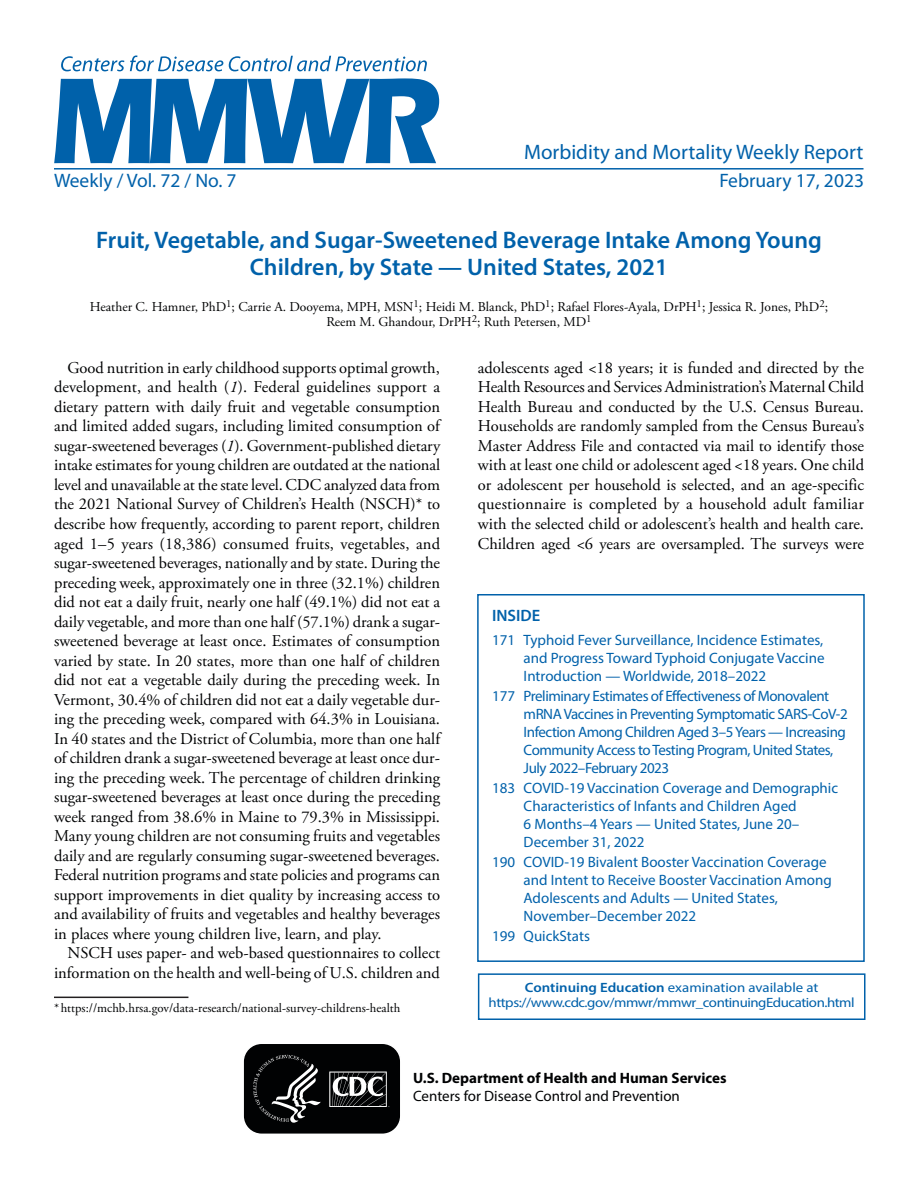
<style>
.page{position:relative;width:918px;height:1188px;background:#fff}
.page>*{position:absolute;margin:0;border:0;box-sizing:border-box;transform-origin:0 0}
.Report_Title{font:600 24px/27px "Myriad Pro";color:#0061aa;text-align:center}
.t1{font:21px "Myriad Pro";color:#0061aa}
.cover_date_vol{font:19.5px "Myriad Pro";color:#0061aa}
.Paragraph{font:16.5px/19.5px "Adobe Garamond Pro";color:#010203;text-align:justify}
.inside{font:600 16.5px "Myriad Pro";color:#0061aa}
.t2{font:15px/18px "Myriad Pro";letter-spacing:-.005em;color:#0061aa}
.t3{font:15px/18px "Myriad Pro";letter-spacing:-.03em;color:#0061aa}
.t4{font:700 15px/18px "Myriad Pro";color:#010203}
.Author_Names{font:13.5px/15px "Adobe Garamond Pro";color:#010203;text-align:center}
.CE_box_-_normal_9pt{font:13.5px/15px "Myriad Pro";letter-spacing:-.03em;color:#0061aa;text-align:center;scale:1.1 1}
.Footnote{font:12.75px "Adobe Garamond Pro";color:#010203}
.s1{font-style:italic}
.s2{font-weight:600}
.s3{font-weight:400}
</style>
<div class="page">
<hr style="left:54px;top:168px;width:810px;height:2px;background:#0061aa">
<svg style="left:54px;top:78px;width:385px;height:85px"></svg>
<svg style="left:61px;top:56px;width:366px;height:15px"></svg>
<svg style="left:243px;top:1045px;width:157px;height:89px;background:#222324"></svg>
<hr style="left:54px;top:997px;width:134px;height:1px;background:#231f20">
<div style="left:477px;top:594px;width:388px;height:368px;border:2px solid #0061aa"></div>
<div style="left:478px;top:973px;width:388px;height:47px;border:2px solid #0061aa"></div>
<p class="t1" style="left:524px;top:139px;width:341px">Morbidity and Mortality Weekly Report</p>
<p class="cover_date_vol" style="left:54px;top:168px;width:184px">Weekly / Vol. 72 / No. 7</p>
<p class="cover_date_vol" style="left:719px;top:168px;width:146px">February 17, 2023</p>
<h1 class="Report_Title" style="left:96px;top:225px;width:727px">Fruit, Vegetable, and Sugar-Sweetened Beverage Intake Among Young<br>Children, by State — United States, 2021</h1>
<p class="Author_Names" style="left:90px;top:300px;width:740px">Heather C. Hamner, PhD<sup>1</sup>; Carrie A. Dooyema, MPH, MSN<sup>1</sup>; Heidi M. Blanck, PhD<sup>1</sup>; Rafael Flores-Ayala, DrPH<sup>1</sup>; Jessica R. Jones, PhD<sup>2</sup>;<br>Reem M. Ghandour, DrPH<sup>2</sup>; Ruth Petersen, MD<sup>1</sup></p>
<p class="Paragraph" style="left:54px;top:359px;width:388px;text-indent:13px">Good nutrition in early childhood supports optimal growth, development, and health (<span class="s1">1</span>). Federal guidelines support a dietary pattern with daily fruit and vegetable consumption and limited added sugars, including limited consumption of sugar-sweetened beverages (<span class="s1">1</span>). Government-published dietary intake estimates for young children are outdated at the national level and unavailable at the state level. CDC analyzed data from the 2021 National Survey of Children’s Health (NSCH)* to describe how frequently, according to parent report, children aged 1–5 years (18,386) consumed fruits, vegetables, and sugar-sweetened beverages, nationally and by state. During the preceding week, approximately one in three (32.1%) children did not eat a daily fruit, nearly one half (49.1%) did not eat a daily vegetable, and more than one half (57.1%) drank a sugar&shy;sweetened beverage at least once. Estimates of consumption varied by state. In 20 states, more than one half of children did not eat a vegetable daily during the preceding week. In Vermont, 30.4% of children did not eat a daily vegetable dur&shy;ing the preceding week, compared with 64.3% in Louisiana.<br>In 40 states and the District of Columbia, more than one half of children drank a sugar-sweetened beverage at least once dur&shy;ing the preceding week. The percentage of children drinking sugar-sweetened beverages at least once during the preceding week ranged from 38.6% in Maine to 79.3% in Mississippi.<br>Many young children are not consuming fruits and vegetables daily and are regularly consuming sugar-sweetened beverages.<br>Federal nutrition programs and state policies and programs can support improvements in diet quality by increasing access to and availability of fruits and vegetables and healthy beverages in places where young children live, learn, and play.</p>
<p class="Paragraph" style="left:54px;top:944px;width:388px;text-align:right">NSCH uses paper- and web-based questionnaires to collect information on the health and well-being of U.S. children and</p>
<p class="Footnote" style="left:54px;top:1000px;width:348px">* https://mchb.hrsa.gov/data-research/national-survey-childrens-health</p>
<p class="Paragraph" style="left:478px;top:359px;width:388px">adolescents aged &lt;18 years; it is funded and directed by the Health Resources and Services Administration’s Maternal Child Health Bureau and conducted by the U.S. Census Bureau.<br>Households are randomly sampled from the Census Bureau’s Master Address File and contacted via mail to identify those with at least one child or adolescent aged &lt;18 years. One child or adolescent per household is selected, and an age-specific questionnaire is completed by a household adult familiar with the selected child or adolescent’s health and health care.<br>Children aged &lt;6 years are oversampled. The surveys were</p>
<h1 class="inside" style="left:492px;top:605px;width:50px">INSIDE</h1>
<p class="t2" style="left:524px;top:631px;width:303px;text-align:justify;text-indent:-32px">171 Typhoid Fever Surveillance, Incidence Estimates, and Progress Toward Typhoid Conjugate Vaccine Introduction — Worldwide, 2018–2022</p>
<p class="t3" style="left:524px;top:687px;width:326px;text-indent:-32px">177 Preliminary Estimates of Effectiveness of Monovalent mRNA Vaccines in Preventing Symptomatic SARS-CoV-2<br>Infection Among Children Aged 3–5 Years — Increasing Community Access to Testing Program, United States, July 2022–February 2023</p>
<p class="t2" style="left:524px;top:779px;width:316px;text-indent:-32px">183 COVID-19 Vaccination Coverage and Demographic Characteristics of Infants and Children Aged<br>6 Months–4 Years — United States, June 20– December 31, 2022</p>
<p class="t2" style="left:524px;top:853px;width:310px;text-indent:-32px">190 COVID-19 Bivalent Booster Vaccination Coverage and Intent to Receive Booster Vaccination Among Adolescents and Adults — United States, November–December 2022</p>
<p class="t2" style="left:492px;top:927px;width:99px">199 QuickStats</p>
<p class="CE_box_-_normal_9pt" style="left:489px;top:980px;width:334px"><span class="s2">Continuing Education</span> examination available at https://www.cdc.gov/mmwr/mmwr_continuingEducation.html</p>
<p class="t4" style="left:413px;top:1069px;width:315px">U.S. Department of Health and Human Services<br><span class="s3">Centers for Disease Control and Prevention</span></p>
</div>
